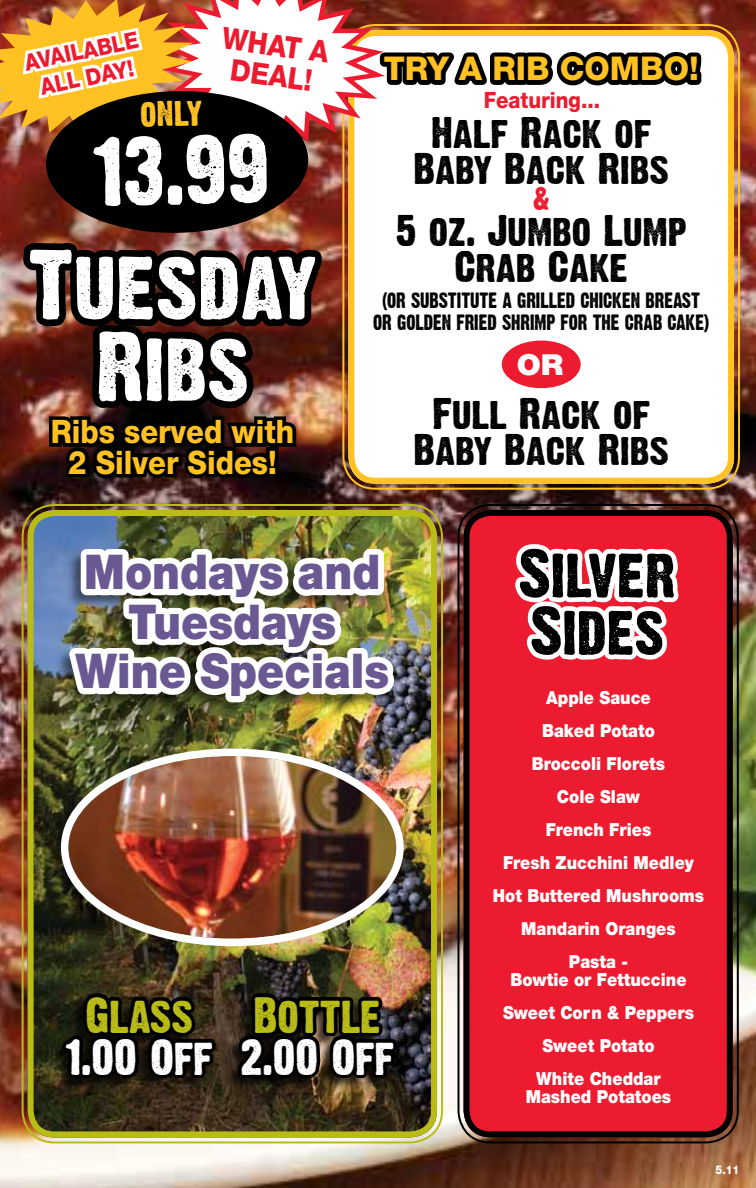
<style>
.page{position:relative;width:756px;height:1188px;background:#fff}
.page>*{position:absolute;margin:0;border:0;box-sizing:border-box;transform-origin:0 0}
.t1{font:87.45px/81.9px "Dirty Headline";color:#fff;text-align:center}
.t2{font:86.85px "Dirty Headline";color:#fff}
.t3{font:61.2px/57.3px "Dirty Headline";color:#000}
.t4{font:900 48px/49.5px "Helvetica Neue LT Std";color:#6a5892;text-align:center;scale:.9 1}
.t5{font:44.85px "Dirty Headline";color:#fff}
.t6{font:44.85px "Dirty Headline";color:#b9bc17}
.t7{font:39px/36px "Dirty Headline";color:#000;text-align:center;scale:1.05 1}
.t8{font:34.8px "Dirty Headline";color:#ffc222}
.t9{font:800 32.85px "Helvetica Neue LT Std";color:#ffc222}
.t10{font:800 32.4px/30.6px "Helvetica Neue LT Std";color:#ffc222;text-align:center;scale:.9 1}
.t11{font:800 30px/30px "Helvetica Neue LT Std";color:#ed1b2f;scale:.9 1}
.t12{font:900 28.95px "Helvetica Neue LT Std";color:#fff;scale:1.05 1}
.t13{font:28.5px "Dirty Headline";color:#ed1b2f;scale:1.05 1}
.t14{font:800 22.95px/27.2px "Helvetica Neue LT Std";color:#ed1b2f;scale:.9 1}
.t15{font:800 22.5px "Helvetica Neue LT Std";color:#ed1b2f;scale:.9 1}
.t16{font:19.5px/22.5px "Dirty Headline";color:#000;text-align:center;scale:.9 1}
.t17{font:900 18px/33px "Helvetica Neue LT Std";color:#fff;text-align:center;scale:.9 1}
.t18{font:800 12px "Helvetica Neue LT Std";color:#fff;scale:.9 1}
.s1{color:#000}
</style>
<div class="page">
<img style="left:706px;top:0;width:50px;height:1188px">
<div style="left:464px;top:510px;width:269px;height:627px;background:#ed1b2f;border-radius:27px"></div>
<div style="left:463px;top:510px;width:270px;height:627px;border:6px solid #000;border-radius:24px"></div>
<svg style="left:348px;top:30px;width:386px;height:454px"></svg>
<img style="left:0;top:0;width:706px;height:1188px">
<h3 class="t11" style="left:237px;top:24px;width:104px;text-indent:-13px;rotate:8deg">What a<br>Deal</h3>
<p class="t14" style="left:32px;top:47px;width:107px;text-indent:-10px;rotate:-12deg">Available<br>All Day !</p>
<h2 class="t2" style="left:93px;top:113px;width:178px;rotate:-1deg">13.99</h2>
<h3 class="t9" style="left:384px;top:49px;width:23px">try</h3>
<h3 class="t9" style="left:459px;top:49px;width:241px">a <span class="s1">R</span>ib <span class="s1">C</span>o<span class="s1">m</span>bo<span class="s1">!</span></h3>
<h3 class="t8" style="left:140px;top:89px;width:63px;rotate:-1deg">only</h3>
<p class="t15" style="left:484px;top:87px;width:131px">Featuring...</p>
<h3 class="t7" style="left:414px;top:114px;width:245px">Half Rack of<br>Baby Back Ribs</h3>
<h3 class="t13" style="left:533px;top:180px;width:17px">&amp;</h3>
<h3 class="t7" style="left:396px;top:213px;width:278px">5 oz. Jumbo Lump<br>Crab Cake</h3>
<h1 class="t1" style="left:28px;top:244px;width:290px">Tuesday<br>Ribs</h1>
<p class="t16" style="left:373px;top:289px;width:375px">(or substitute a Grilled Chicken Breast or Golden Fried Shrimp for the Crab Cake)</p>
<h3 class="t12" style="left:517px;top:347px;width:46px">OR</h3>
<h3 class="t7" style="left:414px;top:395px;width:245px">Full Rack of<br>Baby Back Ribs</h3>
<h3 class="t10" style="left:51px;top:416px;width:272px">Ribs served with<br>2 Silver Sides!</h3>
<h3 class="t4" style="left:75px;top:547px;width:350px">Mondays and<br>Tuesdays<br>Wine Specials</h3>
<h3 class="t6" style="left:86px;top:985px;width:109px">Glass</h3>
<h3 class="t5" style="left:66px;top:1027px;width:148px">1.00 Off</h3>
<h3 class="t6" style="left:254px;top:985px;width:129px">Bottle</h3>
<h3 class="t5" style="left:240px;top:1027px;width:155px">2.00 Off</h3>
<h3 class="t3" style="left:518px;top:545px;width:159px">Silver<br>Sides</h3>
<p class="t17" style="left:493px;top:681px;width:236px">Apple Sauce<br>Baked Potato<br>Broccoli Florets<br>Cole Slaw<br>French Fries<br>Fresh Zucchini Medley<br>Hot Buttered Mushrooms<br>Mandarin Oranges<br>Pasta -</p>
<p class="t17" style="left:503px;top:963px;width:214px">Bowtie or Fettuccine<br>Sweet Corn &amp; Peppers<br>Sweet Potato<br>White Cheddar</p>
<p class="t17" style="left:526px;top:1080px;width:163px">Mashed Potatoes</p>
<p class="t18" style="left:716px;top:1163px;width:28px">5.11</p>
</div>
